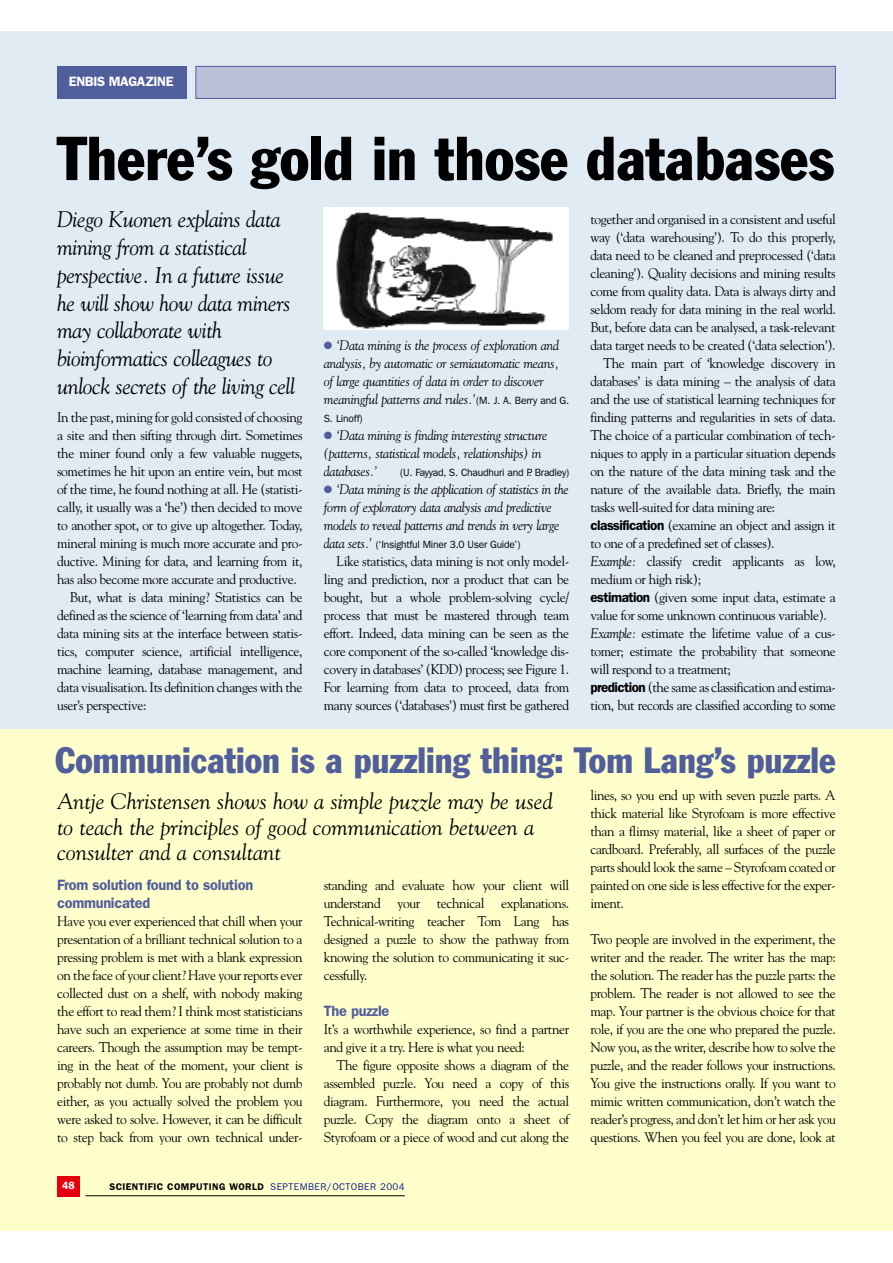
<style>
.page{position:relative;width:893px;height:1263px;background:#fff}
.page>*{position:absolute;margin:0;border:0;box-sizing:border-box;transform-origin:0 0}
.t1{font:condensed 60.9px "Franklin Gothic";color:#000}
.t2{font:condensed 36px "Franklin Gothic";color:#515e9c}
.t3{font:italic 22.5px/27.8px "Goudy";letter-spacing:-.015em;color:#000}
.t4{font:600 15px/18px "Franklin Gothic";letter-spacing:-.02em;color:#515e9c}
.t5{font:13.8px/18px "Goudy";letter-spacing:-.03em;color:#000;text-align:justify}
.t6{font:italic 13.8px/18px "Goudy";letter-spacing:-.015em;color:#000}
.t7{font:600 13.5px "Franklin Gothic";letter-spacing:-.03em;color:#fff}
.t8{font:10.5px "Franklin Gothic";letter-spacing:-.025em;color:#000}
.t9{font:600 10.5px "Franklin Gothic";color:#fff}
.t10{font:600 9.75px "Franklin Gothic";letter-spacing:.04em;color:#000}
.s1{font-family:"Franklin Gothic";font-weight:600}
.s2{font-style:italic}
.s3{color:#515e9c}
.s4{font-family:"Franklin Gothic";font-style:normal;font-size:10.5px}
.s5{font-family:"Goudy";font-style:italic;font-size:13.8px}
.s6{font-weight:400;color:#10218b}
</style>
<div class="page">
<div style="left:0;top:32px;width:892px;height:1199px;background:#e0ebf4"></div>
<div style="left:0;top:729px;width:892px;height:502px;background:#ffc"></div>
<div style="left:57px;top:1176px;width:23px;height:20px;background:#e6000f"></div>
<hr style="left:85px;top:1196px;width:320px;height:1px;background:#000">
<div style="left:57px;top:66px;width:130px;height:33px;background:#515e9c"></div>
<div style="left:196px;top:66px;width:639px;height:32px;background:#b9bfd7"></div>
<div style="left:195px;top:66px;width:640px;height:33px;border:1px solid #515e9c"></div>
<div style="left:324px;top:207px;width:245px;height:123px;background:#fff"></div>
<img style="left:336px;top:212px;width:217px;height:117px">
<p class="t7" style="left:69px;top:77px;width:106px">ENBIS MAGAZINE</p>
<h1 class="t1" style="left:57px;top:137px;width:778px">There’s gold in those databases</h1>
<h3 class="t3" style="left:57px;top:207px;width:239px">Diego Kuonen explains data mining from a statistical perspective. In a future issue he will show how data miners may collaborate with bioinformatics colleagues to unlock secrets of the living cell</h3>
<p class="t5" style="left:590px;top:211px;width:247px">together and organised in a consistent and useful</p>
<p class="t5" style="left:590px;top:229px;width:247px">way (‘data warehousing’). To do this properly,</p>
<p class="t5" style="left:590px;top:247px;width:247px">data need to be cleaned and preprocessed (‘data</p>
<p class="t5" style="left:590px;top:265px;width:247px">cleaning’). Quality decisions and mining results</p>
<p class="t5" style="left:590px;top:283px;width:247px">come from quality data. Data is always dirty and</p>
<p class="t5" style="left:590px;top:301px;width:247px">seldom ready for data mining in the real world.</p>
<p class="t5" style="left:590px;top:319px;width:247px">But, before data can be analysed, a task-relevant</p>
<p class="t5" style="left:590px;top:337px;width:246px">data target needs to be created (‘data selection’).</p>
<p class="t5" style="left:603px;top:355px;width:234px">The main part of ‘knowledge discovery in</p>
<p class="t5" style="left:590px;top:373px;width:247px">databases’ is data mining – the analysis of data</p>
<p class="t5" style="left:590px;top:391px;width:247px">and the use of statistical learning techniques for</p>
<p class="t5" style="left:590px;top:409px;width:247px">finding patterns and regularities in sets of data.</p>
<p class="t5" style="left:590px;top:427px;width:247px">The choice of a particular combination of tech-</p>
<p class="t5" style="left:590px;top:445px;width:247px">niques to apply in a particular situation depends</p>
<p class="t5" style="left:590px;top:463px;width:247px">on the nature of the data mining task and the</p>
<p class="t5" style="left:590px;top:481px;width:247px">nature of the available data. Briefly, the main</p>
<p class="t5" style="left:590px;top:499px;width:186px">tasks well-suited for data mining are:</p>
<p class="t5" style="left:590px;top:517px;width:247px"><span class="s1">classification</span> (examine an object and assign it</p>
<p class="t5" style="left:590px;top:535px;width:186px">to one of a predefined set of classes).</p>
<p class="t5" style="left:590px;top:553px;width:247px"><span class="s2">Example:</span> classify credit applicants as low,</p>
<p class="t5" style="left:590px;top:571px;width:112px">medium or high risk);</p>
<p class="t5" style="left:590px;top:589px;width:247px"><span class="s1">estimation</span> (given some input data, estimate a</p>
<p class="t5" style="left:590px;top:607px;width:238px">value for some unknown continuous variable).</p>
<p class="t5" style="left:590px;top:625px;width:247px"><span class="s2">Example:</span> estimate the lifetime value of a cus-</p>
<p class="t5" style="left:590px;top:643px;width:247px">tomer; estimate the probability that someone</p>
<p class="t5" style="left:590px;top:661px;width:142px">will respond to a treatment;</p>
<p class="t5" style="left:590px;top:679px;width:247px"><span class="s1">prediction</span> (the same as classification and estima-</p>
<p class="t5" style="left:590px;top:697px;width:247px">tion, but records are classified according to some</p>
<p class="t6" style="left:324px;top:337px;width:247px"><span class="s3">●</span> ‘Data mining is the process of exploration and analysis, by automatic or semiautomatic means, of large quantities of data in order to discover meaningful patterns and rules.’<span class="s4">(M. J. A. Berry and G.</span></p>
<p class="t8" style="left:324px;top:415px;width:40px">S. Linoff)</p>
<p class="t6" style="left:324px;top:427px;width:225px"><span class="s3">●</span> ‘Data mining is finding interesting structure (patterns, statistical models, relationships) in databases.’</p>
<p class="t5" style="left:57px;top:409px;width:247px">In the past, mining for gold consisted of choosing</p>
<p class="t5" style="left:57px;top:427px;width:247px">a site and then sifting through dirt. Sometimes</p>
<p class="t5" style="left:57px;top:445px;width:247px">the miner found only a few valuable nuggets,</p>
<p class="t5" style="left:57px;top:463px;width:247px">sometimes he hit upon an entire vein, but most</p>
<p class="t5" style="left:57px;top:481px;width:247px">of the time, he found nothing at all. He (statisti-</p>
<p class="t5" style="left:57px;top:499px;width:247px">cally, it usually was a ‘he’) then decided to move</p>
<p class="t5" style="left:57px;top:517px;width:247px">to another spot, or to give up altogether. Today,</p>
<p class="t5" style="left:57px;top:535px;width:247px">mineral mining is much more accurate and pro-</p>
<p class="t5" style="left:57px;top:553px;width:247px">ductive. Mining for data, and learning from it,</p>
<p class="t5" style="left:57px;top:571px;width:241px">has also become more accurate and productive.</p>
<p class="t5" style="left:70px;top:589px;width:234px">But, what is data mining? Statistics can be</p>
<p class="t5" style="left:57px;top:607px;width:247px">defined as the science of ‘learning from data’ and</p>
<p class="t5" style="left:57px;top:625px;width:247px">data mining sits at the interface between statis-</p>
<p class="t5" style="left:57px;top:643px;width:247px">tics, computer science, artificial intelligence,</p>
<p class="t5" style="left:57px;top:661px;width:247px">machine learning, database management, and</p>
<p class="t5" style="left:57px;top:679px;width:247px">data visualisation. Its definition changes with the</p>
<p class="t5" style="left:57px;top:697px;width:91px">user’s perspective:</p>
<p class="t8" style="left:400px;top:469px;width:170px">(U. Fayyad, S. Chaudhuri and P. Bradley)</p>
<p class="t6" style="left:324px;top:481px;width:246px"><span class="s3">●</span> ‘Data mining is the application of statistics in the form of exploratory data analysis and predictive models to reveal patterns and trends in very large</p>
<p class="t8" style="left:324px;top:541px;width:198px"><span class="s5">data sets.’</span> (‘Insightful Miner 3.0 User Guide’)</p>
<p class="t5" style="left:324px;top:553px;width:247px;text-indent:13px">Like statistics, data mining is not only model&shy;ling and prediction, nor a product that can be bought, but a whole problem-solving cycle/ process that must be mastered through team effort. Indeed, data mining can be seen as the core component of the so-called ‘knowledge dis&shy;covery in databases’ (KDD) process; see Figure 1.<br>For learning from data to proceed, data from many sources (‘databases’) must first be gathered</p>
<h2 class="t2" style="left:56px;top:747px;width:781px">Communication is a puzzling thing: Tom Lang’s puzzle</h2>
<h3 class="t3" style="left:57px;top:791px;width:497px;line-height:25.5px">Antje Christensen shows how a simple puzzle may be used to teach the principles of good communication between a consulter and a consultant</h3>
<p class="t4" style="left:57px;top:877px;width:197px">From solution found to solution communicated</p>
<p class="t5" style="left:57px;top:913px;width:247px">Have you ever experienced that chill when your presentation of a brilliant technical solution to a pressing problem is met with a blank expression on the face of your client? Have your reports ever collected dust on a shelf, with nobody making the effort to read them? I think most statisticians have such an experience at some time in their careers. Though the assumption may be tempt&shy;ing in the heat of the moment, your client is probably not dumb. You are probably not dumb either, as you actually solved the problem you were asked to solve. However, it can be difficult to step back from your own technical under-</p>
<p class="t5" style="left:324px;top:877px;width:247px">standing and evaluate how your client will understand your technical explanations.<br>Technical-writing teacher Tom Lang has designed a puzzle to show the pathway from knowing the solution to communicating it suc&shy;cessfully.</p>
<p class="t4" style="left:324px;top:1003px;width:67px">The puzzle</p>
<p class="t5" style="left:324px;top:1021px;width:247px">It’s a worthwhile experience, so find a partner and give it a try. Here is what you need:</p>
<p class="t5" style="left:324px;top:1057px;width:247px;text-indent:13px">The figure opposite shows a diagram of the assembled puzzle. You need a copy of this diagram. Furthermore, you need the actual puzzle. Copy the diagram onto a sheet of Styrofoam or a piece of wood and cut along the</p>
<p class="t9" style="left:62px;top:1182px;width:14px">48</p>
<p class="t10" style="left:109px;top:1184px;width:297px">SCIENTIFIC COMPUTING WORLD <span class="s6">SEPTEMBER/OCTOBER 2004</span></p>
<p class="t5" style="left:590px;top:787px;width:247px">lines, so you end up with seven puzzle parts. A thick material like Styrofoam is more effective than a flimsy material, like a sheet of paper or cardboard. Preferably, all surfaces of the puzzle parts should look the same – Styrofoam coated or painted on one side is less effective for the exper&shy;iment.</p>
<p class="t5" style="left:590px;top:931px;width:247px">Two people are involved in the experiment, the writer and the reader. The writer has the map: the solution. The reader has the puzzle parts: the problem. The reader is not allowed to see the map. Your partner is the obvious choice for that role, if you are the one who prepared the puzzle.<br>Now you, as the writer, describe how to solve the puzzle, and the reader follows your instructions.<br>You give the instructions orally. If you want to mimic written communication, don’t watch the reader’s progress, and don’t let him or her ask you questions. When you feel you are done, look at</p>
</div>
